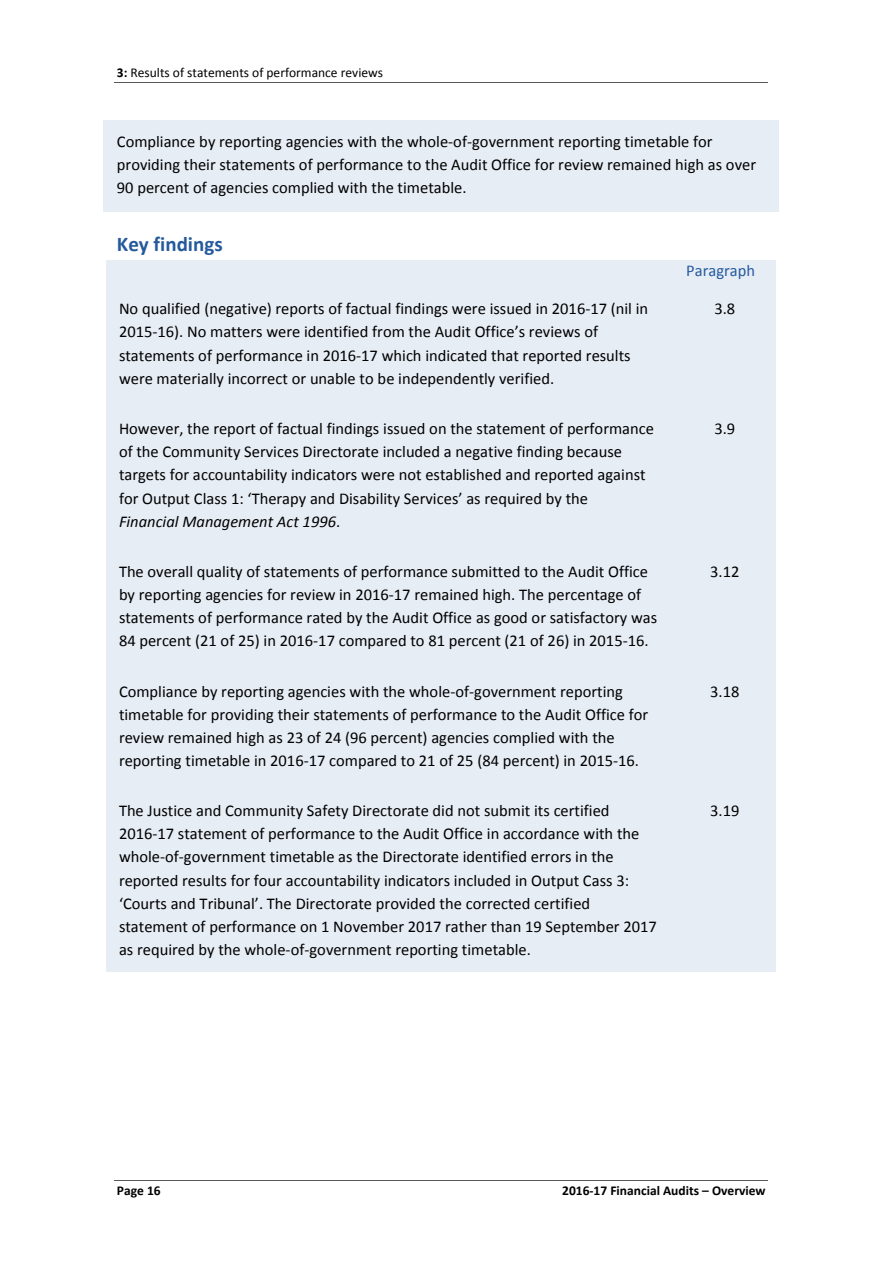
<style>
.page{position:relative;width:893px;height:1263px;background:#fff}
.page>*{position:absolute;margin:0;border:0;box-sizing:border-box;transform-origin:0 0}
.t1{font:700 21px "Calibri";color:#245a9c}
.t2{font:16.5px/23.1px "Calibri";color:#000}
.t3{font:16.5px "Calibri";color:#245a9c}
.t4{font:13.5px "Calibri";color:#000}
.t5{font:700 13.5px "Calibri";color:#000}
.s1{font-weight:700}
.s2{font-style:italic}
</style>
<div class="page">
<hr style="left:115px;top:83px;width:653px;height:1px;background:#595959">
<hr style="left:115px;top:1180px;width:653px;height:1px;background:#595959">
<div style="left:103px;top:119px;width:677px;height:35px;background:#e7edf5"></div>
<hr style="left:102px;top:119px;width:678px;height:1px;background:#fff">
<div style="left:103px;top:154px;width:677px;height:24px;background:#e7edf5"></div>
<div style="left:103px;top:178px;width:677px;height:35px;background:#e7edf5"></div>
<div style="left:106px;top:261px;width:567px;height:20px;background:#e7edf5"></div>
<div style="left:673px;top:261px;width:103px;height:20px;background:#e7edf5"></div>
<div style="left:106px;top:281px;width:567px;height:119px;background:#e7edf5"></div>
<div style="left:673px;top:281px;width:103px;height:119px;background:#e7edf5"></div>
<div style="left:106px;top:400px;width:567px;height:143px;background:#e7edf5"></div>
<div style="left:673px;top:400px;width:103px;height:143px;background:#e7edf5"></div>
<div style="left:106px;top:543px;width:567px;height:120px;background:#e7edf5"></div>
<div style="left:673px;top:543px;width:103px;height:120px;background:#e7edf5"></div>
<div style="left:106px;top:663px;width:567px;height:119px;background:#e7edf5"></div>
<div style="left:673px;top:663px;width:103px;height:119px;background:#e7edf5"></div>
<div style="left:106px;top:782px;width:567px;height:190px;background:#e7edf5"></div>
<div style="left:673px;top:782px;width:103px;height:190px;background:#e7edf5"></div>
<p class="t4" style="left:117px;top:67px;width:268px"><span class="s1">3:</span> Results of statements of performance reviews</p>
<p class="t2" style="left:117px;top:131px;width:641px">Compliance by reporting agencies with the whole‐of‐government reporting timetable for providing their statements of performance to the Audit Office for review remained high as over<br>90 percent of agencies complied with the timetable.</p>
<p class="t1" style="left:117px;top:235px;width:107px">Key findings</p>
<p class="t3" style="left:686px;top:264px;width:70px">Paragraph</p>
<p class="t2" style="left:119px;top:299px;width:531px">No qualified (negative) reports of factual findings were issued in 2016‐17 (nil in 2015‐16). No matters were identified from the Audit Office’s reviews of statements of performance in 2016‐17 which indicated that reported results were materially incorrect or unable to be independently verified.</p>
<p class="t2" style="left:714px;top:299px;width:22px">3.8</p>
<p class="t2" style="left:119px;top:418px;width:536px">However, the report of factual findings issued on the statement of performance of the Community Services Directorate included a negative finding because targets for accountability indicators were not established and reported against for Output Class 1: ‘Therapy and Disability Services’ as required by the<br><span class="s2">Financial Management Act 1996</span>.</p>
<p class="t2" style="left:714px;top:418px;width:22px">3.9</p>
<p class="t2" style="left:119px;top:561px;width:540px">The overall quality of statements of performance submitted to the Audit Office by reporting agencies for review in 2016‐17 remained high. The percentage of statements of performance rated by the Audit Office as good or satisfactory was 84 percent (21 of 25) in 2016‐17 compared to 81 percent (21 of 26) in 2015‐16.</p>
<p class="t2" style="left:710px;top:561px;width:31px">3.12</p>
<p class="t2" style="left:119px;top:681px;width:531px">Compliance by reporting agencies with the whole‐of‐government reporting timetable for providing their statements of performance to the Audit Office for review remained high as 23 of 24 (96 percent) agencies complied with the reporting timetable in 2016‐17 compared to 21 of 25 (84 percent) in 2015‐16.</p>
<p class="t2" style="left:710px;top:681px;width:31px">3.18</p>
<p class="t2" style="left:119px;top:800px;width:539px">The Justice and Community Safety Directorate did not submit its certified 2016‐17 statement of performance to the Audit Office in accordance with the whole‐of‐government timetable as the Directorate identified errors in the reported results for four accountability indicators included in Output Cass 3: ‘Courts and Tribunal’. The Directorate provided the corrected certified statement of performance on 1 November 2017 rather than 19 September 2017 as required by the whole‐of‐government reporting timetable.</p>
<p class="t2" style="left:710px;top:800px;width:31px">3.19</p>
<p class="t5" style="left:117px;top:1185px;width:45px">Page 16</p>
<p class="t5" style="left:562px;top:1185px;width:205px">2016‐17 Financial Audits – Overview</p>
</div>
